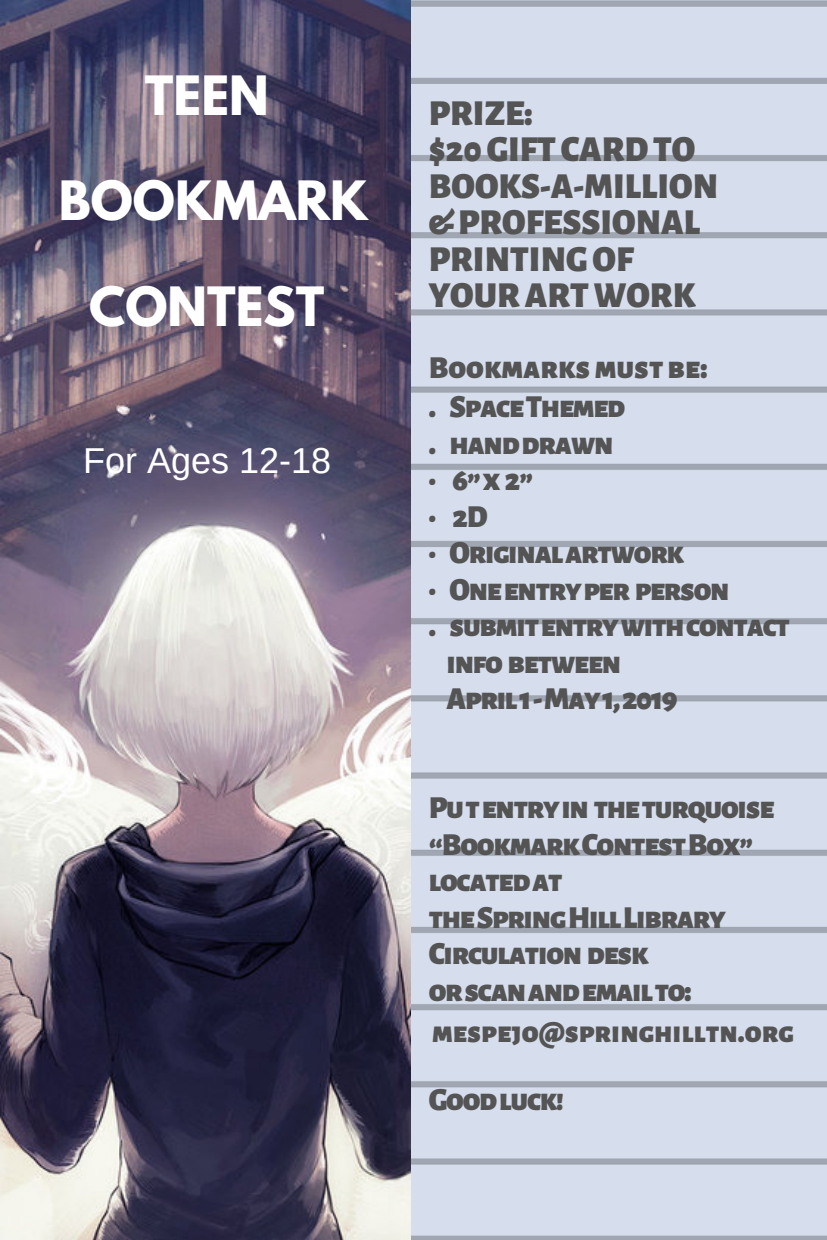
<style>
.page{position:relative;width:827px;height:1240px;background:#fff}
.page>*{position:absolute;margin:0;border:0;box-sizing:border-box;transform-origin:0 0}
.t1{font:700 48px "League Spartan";color:#fff}
.t2{font:900 36px/36.5px "Alegreya Sans SC";color:#545454}
.t3{font:36px "Arimo";color:#fff}
.t4{font:900 31.5px/36.5px "Alegreya Sans SC";letter-spacing:-.04em;color:#545454}
.t5{font:900 31.5px/39.3px "Alegreya Sans SC";color:#545454}
.t6{font:900 30px "Alegreya Sans SC";color:#545454}
</style>
<div class="page">
<img style="left:0;top:0;width:827px;height:1240px">
<img style="left:0;top:0;width:411px;height:1239px">
<h1 class="t1" style="left:145px;top:71px;width:125px">TEEN</h1>
<h1 class="t1" style="left:59px;top:177px;width:311px">BOOKMARK</h1>
<h1 class="t1" style="left:89px;top:283px;width:237px">CONTEST</h1>
<p class="t3" style="left:83px;top:441px;width:249px">For Ages 12-18</p>
<p class="t2" style="left:429px;top:96px;width:291px">PRIZE:<br>$20GIFT CARDTO<br>BOOKS-A-MILLION &amp;PROFESSIONAL<br>PRINTINGOF<br>YOURARTWORK</p>
<p class="t5" style="left:429px;top:349px;width:280px">Bookmarksmustbe: . SpaceThemed</p>
<p class="t4" style="left:429px;top:426px;width:186px">. handdrawn</p>
<p class="t4" style="left:429px;top:462px;width:106px">· 6”x2”</p>
<p class="t4" style="left:429px;top:499px;width:60px">· 2D</p>
<p class="t4" style="left:429px;top:535px;width:257px">· Originalartwork</p>
<p class="t4" style="left:429px;top:572px;width:302px">· Oneentryper person</p>
<p class="t4" style="left:429px;top:608px;width:363px">. submitentrywithcontact</p>
<p class="t4" style="left:447px;top:645px;width:176px">info between</p>
<p class="t4" style="left:447px;top:681px;width:232px">April1-May1,2019</p>
<p class="t4" style="left:429px;top:790px;width:347px">Putentryin theturquoise “BookmarkContestBox” locatedat theSpringHillLibrary<br>Circulation desk orscanandemailto:</p>
<p class="t6" style="left:432px;top:1015px;width:363px">mespejo@springhilltn.org</p>
<p class="t4" style="left:429px;top:1082px;width:136px">Goodluck!</p>
</div>
